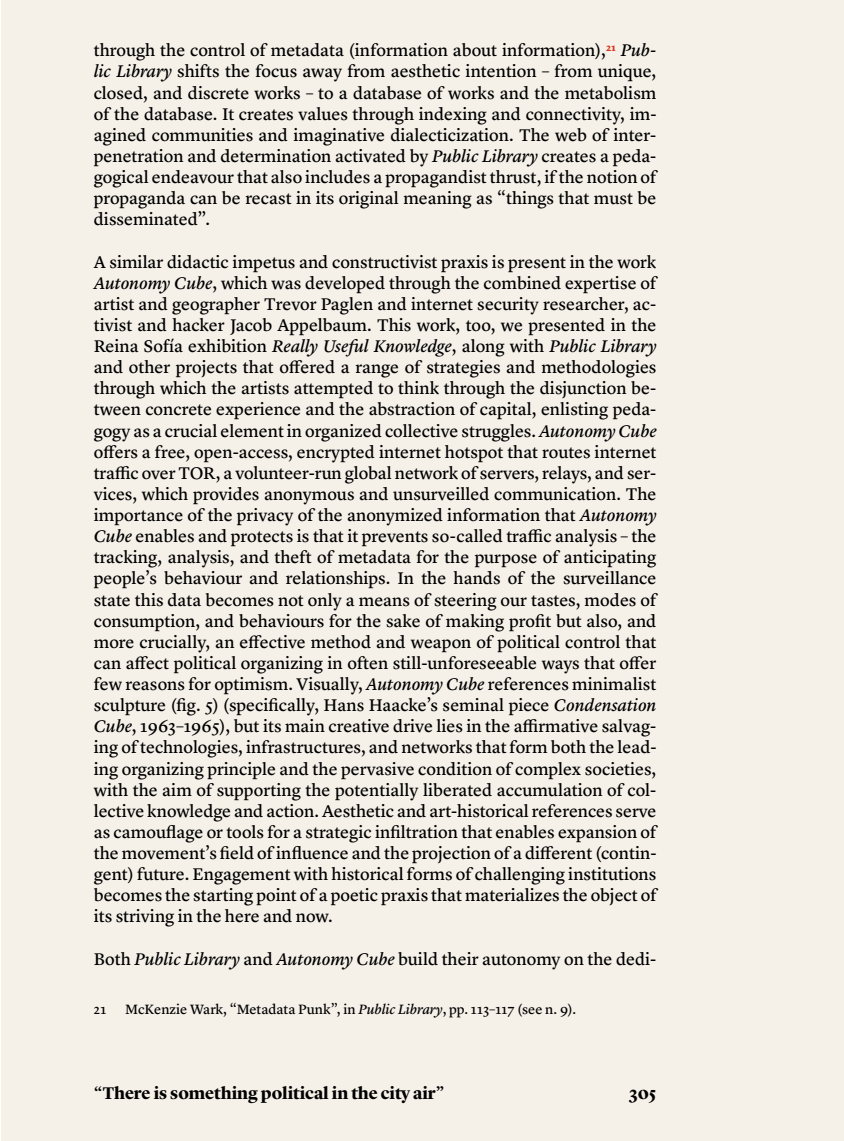
<style>
.page{position:relative;width:844px;height:1141px;background:#fff}
.page>*{position:absolute;margin:0;border:0;box-sizing:border-box;transform-origin:0 0}
.t1{font:17.5px/21.2px "Lyon Text Regular No.2";color:#000;text-align:justify}
.t2{font:700 17.5px "Lyon Display";color:#000}
.t3{font:14px "Lyon Text Regular No.2";color:#000}
.s1{font-style:italic}
</style>
<div class="page">
<div style="left:1px;top:0;width:842px;height:1141px;background:#f5f1e9"></div>
<p class="t1" style="left:94px;top:38px;width:564px">through the control of metadata (information about information),<sup>21</sup> <span class="s1">Pub&shy;lic Library</span> shifts the focus away from aesthetic intention – from unique, closed, and discrete works – to a database of works and the metabolism of the database. It creates values through indexing and connectivity, im&shy;agined communities and imaginative dialecticization. The web of inter&shy;penetration and determination activated by <span class="s1">Public Library</span> creates a peda&shy;gogical endeavour that also includes a propagandist thrust, if the notion of propaganda can be recast in its original meaning as “things that must be disseminated”.</p>
<p class="t1" style="left:94px;top:250px;width:564px">A similar didactic impetus and constructivist praxis is present in the work <span class="s1">Autonomy Cube</span>, which was developed through the combined expertise of artist and geographer Trevor Paglen and internet security researcher, ac&shy;tivist and hacker Jacob Appelbaum. This work, too, we presented in the Reina Sofía exhibition <span class="s1">Really Useful Knowledge</span>, along with <span class="s1">Public Library </span>and other projects that offered a range of strategies and methodologies through which the artists attempted to think through the disjunction be&shy;tween concrete experience and the abstraction of capital, enlisting peda&shy;gogy as a crucial element in organized collective struggles. <span class="s1">Autonomy Cube </span>offers a free, open-access, encrypted internet hotspot that routes internet traffic over TOR, a volunteer-run global network of servers, relays, and ser&shy;vices, which provides anonymous and unsurveilled communication. The importance of the privacy of the anonymized information that <span class="s1">Autonomy Cube</span> enables and protects is that it prevents so-called traffic analysis – the tracking, analysis, and theft of metadata for the purpose of anticipating people’s behaviour and relationships. In the hands of the surveillance state this data becomes not only a means of steering our tastes, modes of consumption, and behaviours for the sake of making profit but also, and more crucially, an effective method and weapon of political control that can affect political organizing in often still-unforeseeable ways that offer few reasons for optimism. Visually, <span class="s1">Autonomy Cube</span> references minimalist sculpture (fig. 5) (specifically, Hans Haacke’s seminal piece <span class="s1">Condensation Cube</span>, 1963–1965), but its main creative drive lies in the affirmative salvag&shy;ing of technologies, infrastructures, and networks that form both the lead&shy;ing organizing principle and the pervasive condition of complex societies, with the aim of supporting the potentially liberated accumulation of col&shy;lective knowledge and action. Aesthetic and art-historical references serve as camouflage or tools for a strategic infiltration that enables expansion of the movement’s field of influence and the projection of a different (contin&shy;gent) future. Engagement with historical forms of challenging institutions becomes the starting point of a poetic praxis that materializes the object of its striving in the here and now.</p>
<p class="t1" style="left:94px;top:947px;width:564px">Both <span class="s1">Public Library</span> and <span class="s1">Autonomy Cube</span> build their autonomy on the dedi-</p>
<p class="t3" style="left:94px;top:999px;width:14px">21</p>
<p class="t3" style="left:125px;top:999px;width:452px">McKenzie Wark, “Metadata Punk”, in <span class="s1">Public Library</span>, pp. 113–117 (see n. 9).</p>
<p class="t2" style="left:94px;top:1080px;width:352px">“There is something political in the city air”</p>
<p class="t2" style="left:629px;top:1080px;width:29px">305</p>
</div>
